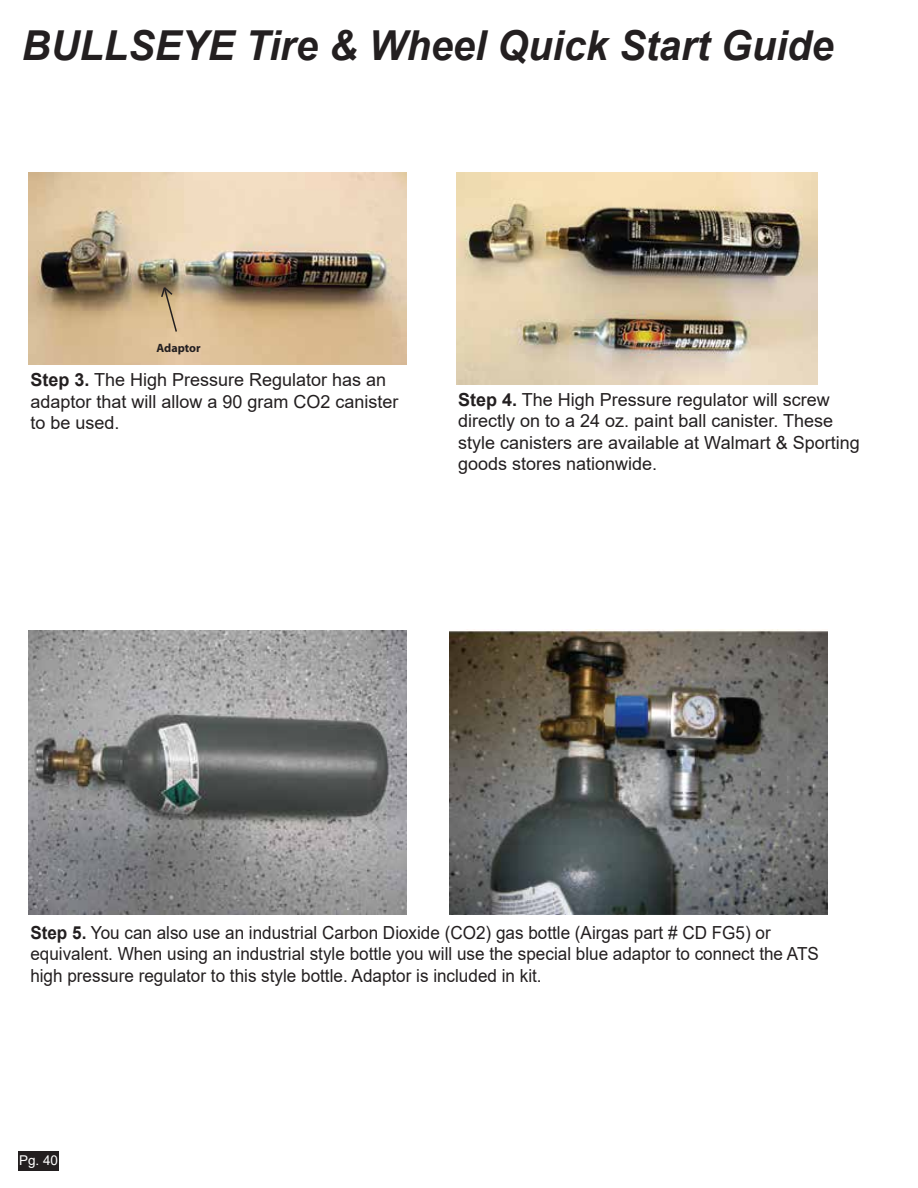
<style>
.page{position:relative;width:918px;height:1188px;background:#fff}
.page>*{position:absolute;margin:0;border:0;box-sizing:border-box;transform-origin:0 0}
.t1{font:italic 700 41.25px "Arial";color:#231f20;scale:.96 1}
.t2{font:18px/21.6px "Arial";color:#231f20;scale:.95 1}
.t3{font:18px/21.6px "Arial";color:#231f20}
.t4{font:13.5px "Arial";color:#fff}
.t5{font:700 12px "Myriad Pro";color:#231f20}
.s1{font-weight:700}
</style>
<div class="page">
<div style="left:18px;top:1151px;width:41px;height:19px;background:#231f20"></div>
<img style="left:457px;top:173px;width:360px;height:211px">
<img style="left:29px;top:630px;width:378px;height:284px">
<img style="left:29px;top:173px;width:378px;height:191px">
<svg style="left:160px;top:286px;width:18px;height:47px"></svg>
<img style="left:450px;top:630px;width:378px;height:285px">
<h1 class="t1" style="left:22px;top:18px;width:847px">BULLSEYE Tire &amp; Wheel Quick Start Guide</h1>
<p class="t5" style="left:157px;top:340px;width:46px">Adaptor</p>
<p class="t3" style="left:30px;top:369px;width:370px"><span class="s1">Step 3.</span> The High Pressure Regulator has an adaptor that will allow a 90 gram CO2 canister to be used.</p>
<p class="t3" style="left:458px;top:388px;width:403px"><span class="s1">Step 4.</span> The High Pressure regulator will screw directly on to a 24 oz. paint ball canister. These style canisters are available at Walmart &amp; Sporting goods stores nationwide.</p>
<p class="t2" style="left:30px;top:921px;width:832px"><span class="s1">Step 5.</span> You can also use an industrial Carbon Dioxide (CO2) gas bottle (Airgas part # CD FG5) or equivalent. When using an industrial style bottle you will use the special blue adaptor to connect the ATS high pressure regulator to this style bottle. Adaptor is included in kit.</p>
<p class="t4" style="left:19px;top:1151px;width:41px">Pg. 40</p>
</div>
